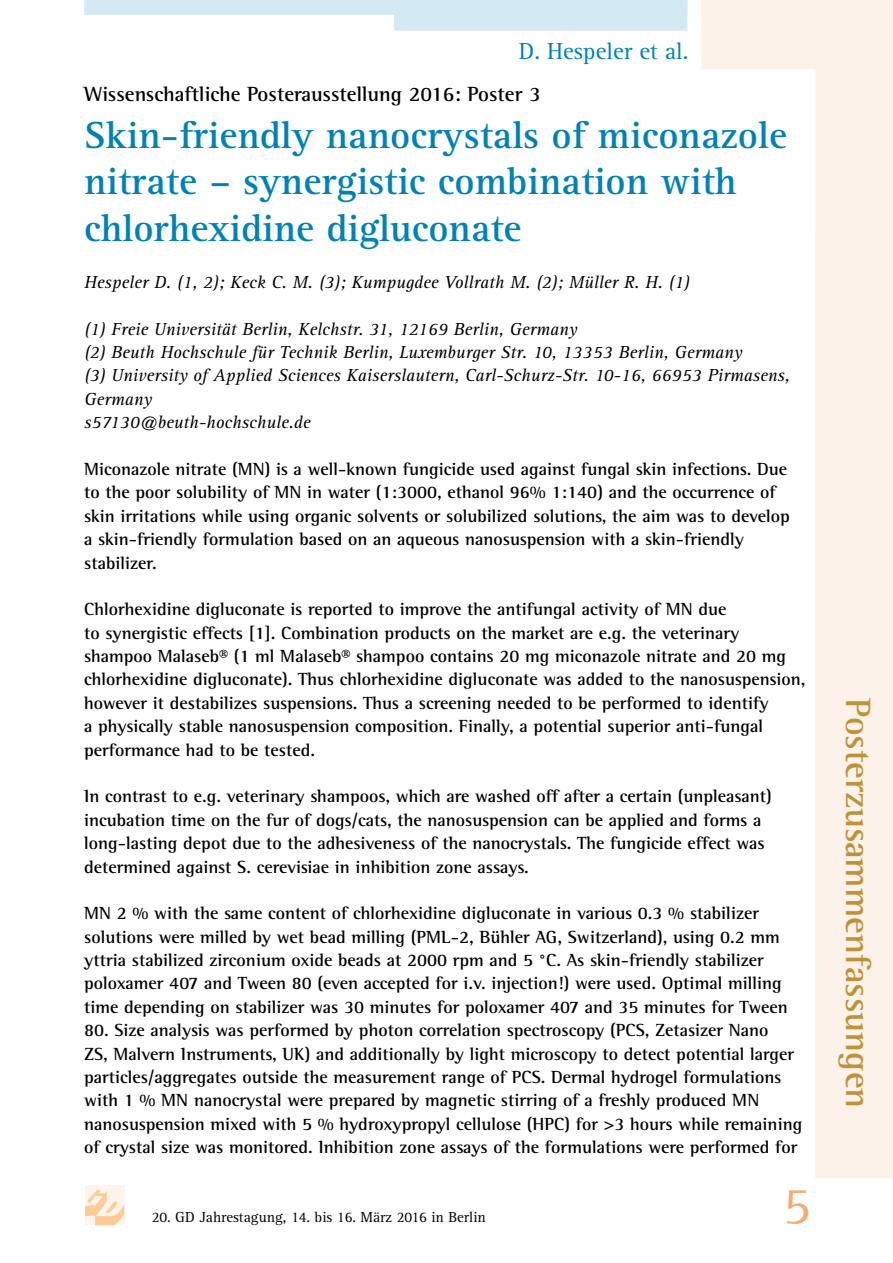
<style>
.page{position:relative;width:893px;height:1263px;background:#fff}
.page>*{position:absolute;margin:0;border:0;box-sizing:border-box;transform-origin:0 0}
.t1{font:54px "Agfa Rotis Serif";color:#f5ac75}
.t2{font:700 39px/46.8px "Agfa Rotis Serif";color:#0082b8}
.t3{font:700 36px "Agfa Rotis Semi Serif";color:#bf9237}
.t4{font:24px "Agfa Rotis Serif";color:#0082b8}
.t5{font:700 21px "Agfa Rotis Semi Serif";color:#000}
.t6{font:700 18px/23.4px "Agfa Rotis Semi Serif";color:#000}
.t7{font:italic 18px/23.4px "Agfa Rotis Serif";color:#000}
.t8{font:15px "Agfa Rotis Serif";color:#000}
</style>
<div class="page">
<svg style="left:701px;top:21px;width:192px;height:1157px"></svg>
<div style="left:85px;top:1186px;width:39px;height:39px;background:#fef4eb"></div>
<svg style="left:85px;top:1189px;width:39px;height:36px"></svg>
<svg style="left:84px;top:0;width:603px;height:31px"></svg>
<div style="left:701px;top:0;width:192px;height:21px;background:#fcf2ea"></div>
<h3 class="t4" style="left:519px;top:38px;width:171px">D. Hespeler et al.</h3>
<p class="t5" style="left:84px;top:81px;width:458px">Wissenschaftliche Posterausstellung 2016: Poster 3</p>
<h2 class="t2" style="left:84px;top:112px;width:704px">Skin-friendly nanocrystals of miconazole nitrate – synergistic combination with chlorhexidine digluconate</h2>
<p class="t7" style="left:84px;top:271px;width:607px">Hespeler D. (1, 2); Keck C. M. (3); Kumpugdee Vollrath M. (2); Müller R. H. (1)</p>
<p class="t7" style="left:84px;top:318px;width:707px">(1) Freie Universität Berlin, Kelchstr. 31, 12169 Berlin, Germany<br>(2) Beuth Hochschule für Technik Berlin, Luxemburger Str. 10, 13353 Berlin, Germany<br>(3) University of Applied Sciences Kaiserslautern, Carl-Schurz-Str. 10-16, 66953 Pirmasens, Germany<br>s57130@beuth-hochschule.de</p>
<p class="t6" style="left:84px;top:457px;width:707px">Miconazole nitrate (MN) is a well-known fungicide used against fungal skin infections. Due to the poor solubility of MN in water (1:3000, ethanol 96% 1:140) and the occurrence of skin irritations while using organic solvents or solubilized solutions, the aim was to develop a skin-friendly formulation based on an aqueous nanosuspension with a skin-friendly stabilizer.</p>
<p class="t6" style="left:84px;top:597px;width:723px">Chlorhexidine digluconate is reported to improve the antifungal activity of MN due<br>to synergistic effects [1]. Combination products on the market are e.g. the veterinary shampoo Malaseb® (1 ml Malaseb® shampoo contains 20 mg miconazole nitrate and 20 mg chlorhexidine digluconate). Thus chlorhexidine digluconate was added to the nanosuspension, however it destabilizes suspensions. Thus a screening needed to be performed to identify<br>a physically stable nanosuspension composition. Finally, a potential superior anti-fungal performance had to be tested.</p>
<p class="t6" style="left:84px;top:784px;width:689px">In contrast to e.g. veterinary shampoos, which are washed off after a certain (unpleasant) incubation time on the fur of dogs/cats, the nanosuspension can be applied and forms a long-lasting depot due to the adhesiveness of the nanocrystals. The fungicide effect was determined against S. cerevisiae in inhibition zone assays.</p>
<p class="t6" style="left:84px;top:901px;width:705px">MN 2 % with the same content of chlorhexidine digluconate in various 0.3 % stabilizer solutions were milled by wet bead milling (PML-2, Bühler AG, Switzerland), using 0.2 mm yttria stabilized zirconium oxide beads at 2000 rpm and 5 °C. As skin-friendly stabilizer poloxamer 407 and Tween 80 (even accepted for i.v. injection!) were used. Optimal milling time depending on stabilizer was 30 minutes for poloxamer 407 and 35 minutes for Tween</p>
<p class="t6" style="left:84px;top:1018px;width:720px">80. Size analysis was performed by photon correlation spectroscopy (PCS, Zetasizer Nano<br>ZS, Malvern Instruments, UK) and additionally by light microscopy to detect potential larger particles/aggregates outside the measurement range of PCS. Dermal hydrogel formulations with 1 % MN nanocrystal were prepared by magnetic stirring of a freshly produced MN nanosuspension mixed with 5 % hydroxypropyl cellulose (HPC) for &gt;3 hours while remaining of crystal size was monitored. Inhibition zone assays of the formulations were performed for</p>
<p class="t8" style="left:152px;top:1208px;width:336px">20. GD Jahrestagung, 14. bis 16. März 2016 in Berlin</p>
<h1 class="t1" style="left:783px;top:1175px;width:30px">5</h1>
<h3 class="t3" style="left:880px;top:698px;width:411px;rotate:90deg">Posterzusammenfassungen</h3>
</div>
